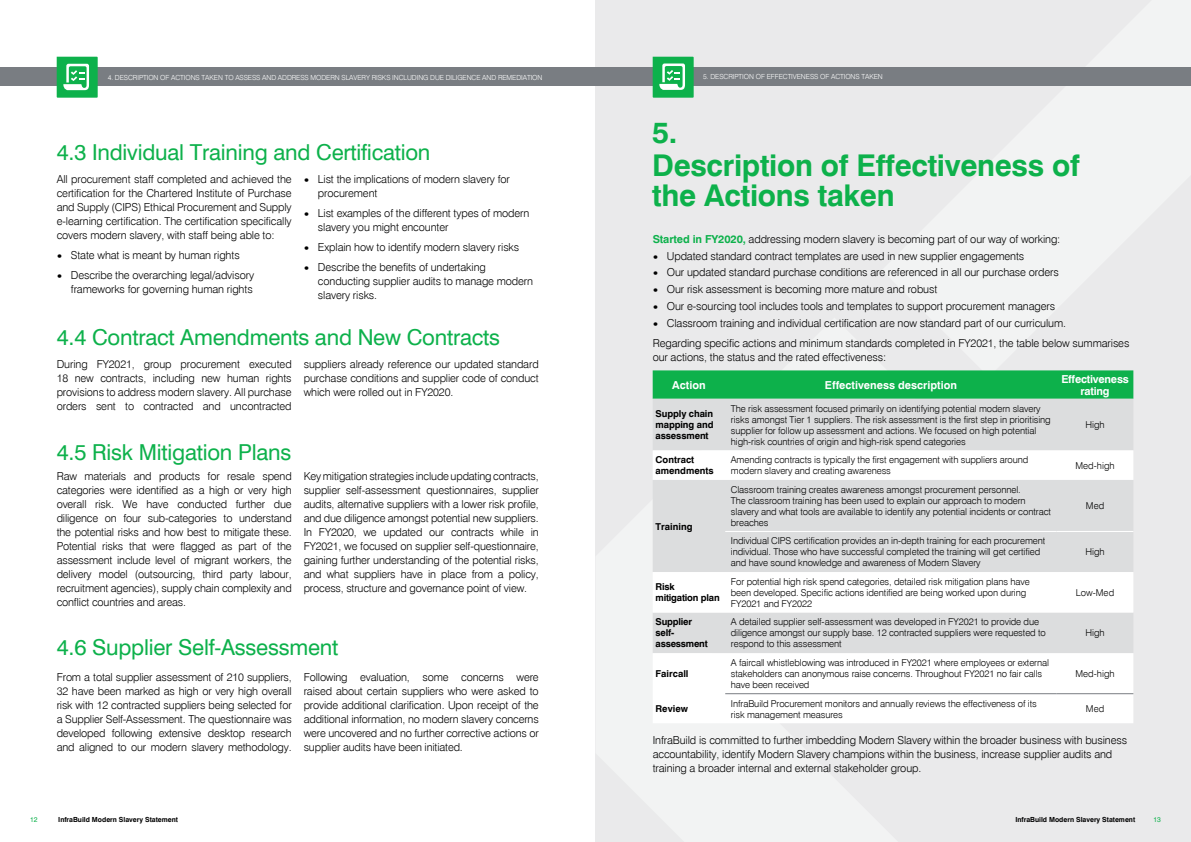
<style>
.page{position:relative;width:1191px;height:842px;background:#fff}
.page>*{position:absolute;margin:0;border:0;box-sizing:border-box;transform-origin:0 0}
.t1{font:700 30px/32.8px "Swiss 721 BT";letter-spacing:-.01em;color:#0db14b}
.t2{font:22px "Swiss 721 BT";letter-spacing:-.01em;color:#0db14b}
.t3{font:300 11px/14px "Swiss 721 BT";letter-spacing:-.01em;color:#000;text-align:justify}
.t4{font:700 11px "Swiss 721 BT";color:#fff}
.t5{font:700 11px/12px "Swiss 721 BT";letter-spacing:-.02em;color:#fff;text-align:center}
.t6{font:300 9.5px/11px "Swiss 721 BT";letter-spacing:-.01em;color:#000}
.t7{font:700 9.5px/11px "Swiss 721 BT";letter-spacing:-.01em;color:#000}
.t8{font:300 7px "Swiss 721 BT";letter-spacing:-.01em;color:#fff}
.t9{font:700 7px "Swiss 721 BT";color:#000}
.t10{font:7px "Swiss 721 BT";color:#0db14b}
.s1{font-family:"FS Albert";font-weight:400}
.s2{font-weight:700;color:#0db14b}
</style>
<div class="page">
<div style="left:595px;top:0;width:596px;height:842px;background:#eaeaeb"></div>
<div style="left:0;top:68px;width:595px;height:18px;background:#797d82"></div>
<div style="left:595px;top:67px;width:596px;height:19px;background:#797d82"></div>
<svg style="left:652px;top:370px;width:481px;height:29px;background:#13b24f"></svg>
<div style="left:653px;top:399px;width:480px;height:51px;background:#dcddde"></div>
<svg style="left:652px;top:450px;width:481px;height:273px;fill:#fcfcfd"></svg>
<hr style="left:725px;top:693px;width:331px;height:1px;background:#797d82">
<hr style="left:1056px;top:693px;width:77px;height:1px;background:#797d82">
<hr style="left:725px;top:531px;width:331px;height:1px;background:#fff">
<hr style="left:1056px;top:531px;width:77px;height:1px;background:#fff">
<svg style="left:652px;top:57px;width:41px;height:41px;background:#3fc070"></svg>
<svg style="left:57px;top:57px;width:41px;height:41px;background:#3ec06f"></svg>
<p class="t8" style="left:108px;top:73px;width:436px">4. DESCRIPTION OF ACTIONS TAKEN TO ASSESS AND ADDRESS MODERN SLAVERY RISKS INCLUDING DUE DILIGENCE AND REMEDIATION</p>
<h2 class="t2" style="left:57px;top:139px;width:375px">4.3 Individual Training and Certification</h2>
<p class="t3" style="left:57px;top:172px;width:236px">All procurement staff completed and achieved the certification for the Chartered Institute of Purchase and Supply (CIPS) Ethical Procurement and Supply e-learning certification. The certification specifically covers modern slavery, with staff being able to:</p>
<p class="t3" style="left:57px;top:248px;width:184px"><span class="s1">•</span> State what is meant by human rights</p>
<p class="t3" style="left:57px;top:268px;width:199px;text-align:right"><span class="s1">•</span> Describe the overarching legal/advisory frameworks for governing human rights</p>
<p class="t3" style="left:318px;top:172px;width:194px;text-indent:-14px"><span class="s1">•</span> List the implications of modern slavery for procurement</p>
<p class="t3" style="left:318px;top:206px;width:213px;text-indent:-14px"><span class="s1">•</span> List examples of the different types of modern slavery you might encounter</p>
<p class="t3" style="left:304px;top:240px;width:217px"><span class="s1">•</span> Explain how to identify modern slavery risks</p>
<p class="t3" style="left:318px;top:259px;width:217px;text-align:left;text-indent:-14px"><span class="s1">•</span> Describe the benefits of undertaking conducting supplier audits to manage modern slavery risks.</p>
<h2 class="t2" style="left:57px;top:324px;width:445px">4.4 Contract Amendments and New Contracts</h2>
<p class="t3" style="left:57px;top:357px;width:236px">During FY2021, group procurement executed 18 new contracts, including new human rights provisions to address modern slavery. All purchase orders sent to contracted and uncontracted</p>
<p class="t3" style="left:304px;top:357px;width:236px">suppliers already reference our updated standard purchase conditions and supplier code of conduct which were rolled out in FY2020.</p>
<h2 class="t2" style="left:57px;top:438px;width:236px">4.5 Risk Mitigation Plans</h2>
<p class="t3" style="left:57px;top:468px;width:236px">Raw materials and products for resale spend categories were identified as a high or very high overall risk. We have conducted further due diligence on four sub-categories to understand the potential risks and how best to mitigate these.<br>Potential risks that were flagged as part of the assessment include level of migrant workers, the delivery model (outsourcing, third party labour, recruitment agencies), supply chain complexity and conflict countries and areas.</p>
<p class="t3" style="left:304px;top:469px;width:236px">Key mitigation strategies include updating contracts, supplier self-assessment questionnaires, supplier audits, alternative suppliers with a lower risk profile, and due diligence amongst potential new suppliers.<br>In FY2020, we updated our contracts while in FY2021, we focused on supplier self-questionnaire, gaining further understanding of the potential risks, and what suppliers have in place from a policy, process, structure and governance point of view.</p>
<h2 class="t2" style="left:57px;top:634px;width:283px">4.6 Supplier Self-Assessment</h2>
<p class="t3" style="left:57px;top:670px;width:236px">From a total supplier assessment of 210 suppliers, 32 have been marked as high or very high overall risk with 12 contracted suppliers being selected for a Supplier Self-Assessment. The questionnaire was developed following extensive desktop research and aligned to our modern slavery methodology.</p>
<p class="t3" style="left:304px;top:670px;width:236px">Following evaluation, some concerns were raised about certain suppliers who were asked to provide additional clarification. Upon receipt of the additional information, no modern slavery concerns were uncovered and no further corrective actions or supplier audits have been initiated.</p>
<p class="t8" style="left:703px;top:72px;width:181px">5. DESCRIPTION OF EFFECTIVENESS OF ACTIONS TAKEN</p>
<h1 class="t1" style="left:652px;top:116px;width:429px">5.<br>Description of Effectiveness of</h1>
<h1 class="t1" style="left:652px;top:179px;width:244px">the Actions taken</h1>
<p class="t3" style="left:652px;top:232px;width:409px"><span class="s2">Started in FY2020,</span> addressing modern slavery is becoming part of our way of working:</p>
<p class="t3" style="left:652px;top:249px;width:373px"><span class="s1">•</span> Updated standard contract templates are used in new supplier engagements</p>
<p class="t3" style="left:652px;top:265px;width:407px"><span class="s1">•</span> Our updated standard purchase conditions are referenced in all our purchase orders</p>
<p class="t3" style="left:652px;top:282px;width:286px"><span class="s1">•</span> Our risk assessment is becoming more mature and robust</p>
<p class="t3" style="left:652px;top:299px;width:404px"><span class="s1">•</span> Our e-sourcing tool includes tools and templates to support procurement managers</p>
<p class="t3" style="left:652px;top:313px;width:478px;line-height:19.8px"><span class="s1">•</span> Classroom training and individual certification are now standard part of our curriculum.<br>Regarding specific actions and minimum standards completed in FY2021, the table below summarises</p>
<p class="t3" style="left:652px;top:350px;width:235px">our actions, the status and the rated effectiveness:</p>
<p class="t4" style="left:672px;top:378px;width:35px">Action</p>
<p class="t4" style="left:825px;top:378px;width:134px">Effectiveness description</p>
<p class="t5" style="left:1061px;top:373px;width:69px">Effectiveness rating</p>
<p class="t7" style="left:655px;top:408px;width:59px;text-align:justify">Supply chain mapping and assessment</p>
<p class="t6" style="left:731px;top:403px;width:321px">The risk assessment focused primarily on identifying potential modern slavery risks amongst Tier 1 suppliers. The risk assessment is the first step in prioritising supplier for follow up assessment and actions. We focused on high potential high-risk countries of origin and high-risk spend categories</p>
<p class="t6" style="left:1085px;top:419px;width:21px">High</p>
<p class="t7" style="left:655px;top:454px;width:60px">Contract amendments</p>
<p class="t6" style="left:731px;top:454px;width:299px">Amending contracts is typically the first engagement with suppliers around modern slavery and creating awareness</p>
<p class="t6" style="left:1075px;top:460px;width:41px">Med-high</p>
<p class="t7" style="left:655px;top:521px;width:38px">Training</p>
<p class="t6" style="left:731px;top:484px;width:322px">Classroom training creates awareness amongst procurement personnel.<br>The classroom training has been used to explain our approach to modern slavery and what tools are available to identify any potential incidents or contract breaches</p>
<p class="t6" style="left:1086px;top:500px;width:20px">Med</p>
<p class="t6" style="left:731px;top:535px;width:316px">Individual CIPS certification provides an in-depth training for each procurement individual. Those who have successful completed the training will get certified and have sound knowledge and awareness of Modern Slavery</p>
<p class="t6" style="left:1085px;top:546px;width:21px">High</p>
<p class="t7" style="left:655px;top:581px;width:66px">Risk mitigation plan</p>
<p class="t6" style="left:731px;top:576px;width:300px">For potential high risk spend categories, detailed risk mitigation plans have been developed. Specific actions identified are being worked upon during<br>FY2021 and FY2022</p>
<p class="t6" style="left:1076px;top:587px;width:40px">Low-Med</p>
<p class="t7" style="left:655px;top:616px;width:54px">Supplier self&shy;assessment</p>
<p class="t6" style="left:731px;top:616px;width:316px">A detailed supplier self-assessment was developed in FY2021 to provide due diligence amongst our supply base. 12 contracted suppliers were requested to respond to this assessment</p>
<p class="t6" style="left:1085px;top:627px;width:21px">High</p>
<p class="t7" style="left:655px;top:668px;width:35px">Faircall</p>
<p class="t6" style="left:731px;top:657px;width:320px">A faircall whistleblowing was introduced in FY2021 where employees or external stakeholders can anonymous raise concerns. Throughout FY2021 no fair calls have been received</p>
<p class="t6" style="left:1075px;top:668px;width:41px">Med-high</p>
<p class="t7" style="left:655px;top:703px;width:34px">Review</p>
<p class="t6" style="left:731px;top:698px;width:307px">InfraBuild Procurement monitors and annually reviews the effectiveness of its risk management measures</p>
<p class="t6" style="left:1086px;top:703px;width:20px">Med</p>
<p class="t3" style="left:652px;top:733px;width:476px;text-align:left">InfraBuild is committed to further imbedding Modern Slavery within the broader business with business accountability, identify Modern Slavery champions within the business, increase supplier audits and training a broader internal and external stakeholder group.</p>
<p class="t10" style="left:30px;top:815px;width:9px">12</p>
<p class="t9" style="left:58px;top:815px;width:121px">InfraBuild Modern Slavery Statement</p>
<p class="t9" style="left:1015px;top:815px;width:121px">InfraBuild Modern Slavery Statement</p>
<p class="t10" style="left:1153px;top:815px;width:9px">13</p>
</div>
